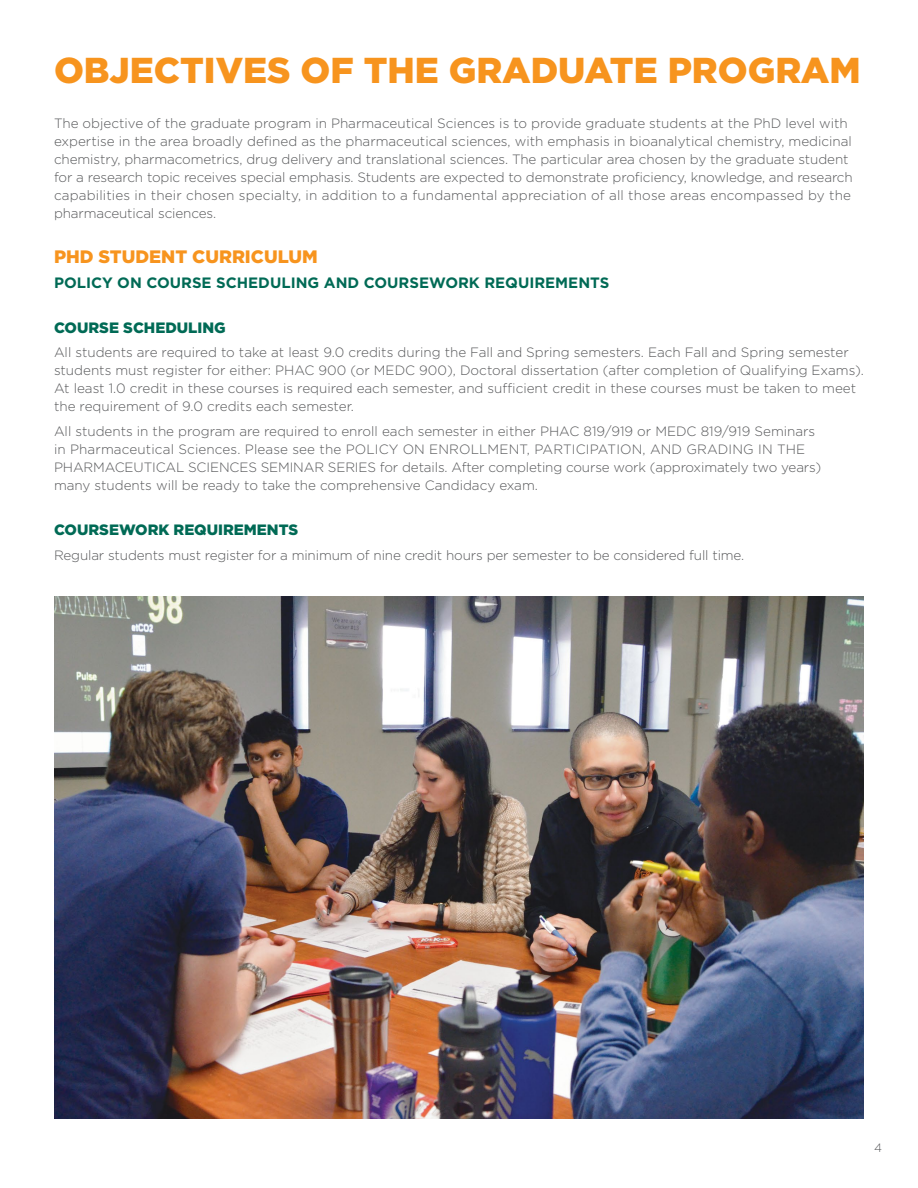
<style>
.page{position:relative;width:918px;height:1188px;background:#fff}
.page>*{position:absolute;margin:0;border:0;box-sizing:border-box;transform-origin:0 0}
.t1{font:900 36px "Gotham";color:#f7941e}
.t2{font:900 18px "Gotham";color:#f7941e}
.t3{font:700 15px "Gotham";color:#006a55}
.t4{font:900 15px "Gotham";color:#006a55}
.t5{font:300 13.5px/18px "Gotham";color:#58595b}
.t6{font:300 12px "Gotham";color:#58595b}
</style>
<div class="page">
<img style="left:54px;top:597px;width:810px;height:522px">
<h1 class="t1" style="left:54px;top:45px;width:808px">OBJECTIVES OF THE GRADUATE PROGRAM</h1>
<p class="t5" style="left:54px;top:114px;width:800px">The objective of the graduate program in Pharmaceutical Sciences is to provide graduate students at the PhD level with expertise in the area broadly defined as the pharmaceutical sciences, with emphasis in bioanalytical chemistry, medicinal chemistry, pharmacometrics, drug delivery and translational sciences. The particular area chosen by the graduate student for a research topic receives special emphasis. Students are expected to demonstrate proficiency, knowledge, and research capabilities in their chosen specialty, in addition to a fundamental appreciation of all those areas encompassed by the pharmaceutical sciences.</p>
<h2 class="t2" style="left:54px;top:244px;width:265px">PHD STUDENT CURRICULUM</h2>
<p class="t3" style="left:54px;top:272px;width:557px">POLICY ON COURSE SCHEDULING AND COURSEWORK REQUIREMENTS</p>
<p class="t4" style="left:54px;top:317px;width:173px">COURSE SCHEDULING</p>
<p class="t5" style="left:54px;top:343px;width:812px">All students are required to take at least 9.0 credits during the Fall and Spring semesters. Each Fall and Spring semester students must register for either: PHAC 900 (or MEDC 900), Doctoral dissertation (after completion of Qualifying Exams).<br>At least 1.0 credit in these courses is required each semester, and sufficient credit in these courses must be taken to meet the requirement of 9.0 credits each semester.</p>
<p class="t5" style="left:54px;top:422px;width:769px">All students in the program are required to enroll each semester in either PHAC 819/919 or MEDC 819/919 Seminars in Pharmaceutical Sciences. Please see the POLICY ON ENROLLMENT, PARTICIPATION, AND GRADING IN THE PHARMACEUTICAL SCIENCES SEMINAR SERIES for details. After completing course work (approximately two years) many students will be ready to take the comprehensive Candidacy exam.</p>
<p class="t4" style="left:54px;top:519px;width:246px">COURSEWORK REQUIREMENTS</p>
<p class="t5" style="left:54px;top:546px;width:692px">Regular students must register for a minimum of nine credit hours per semester to be considered full time.</p>
<p class="t6" style="left:874px;top:1140px;width:9px">4</p>
</div>
